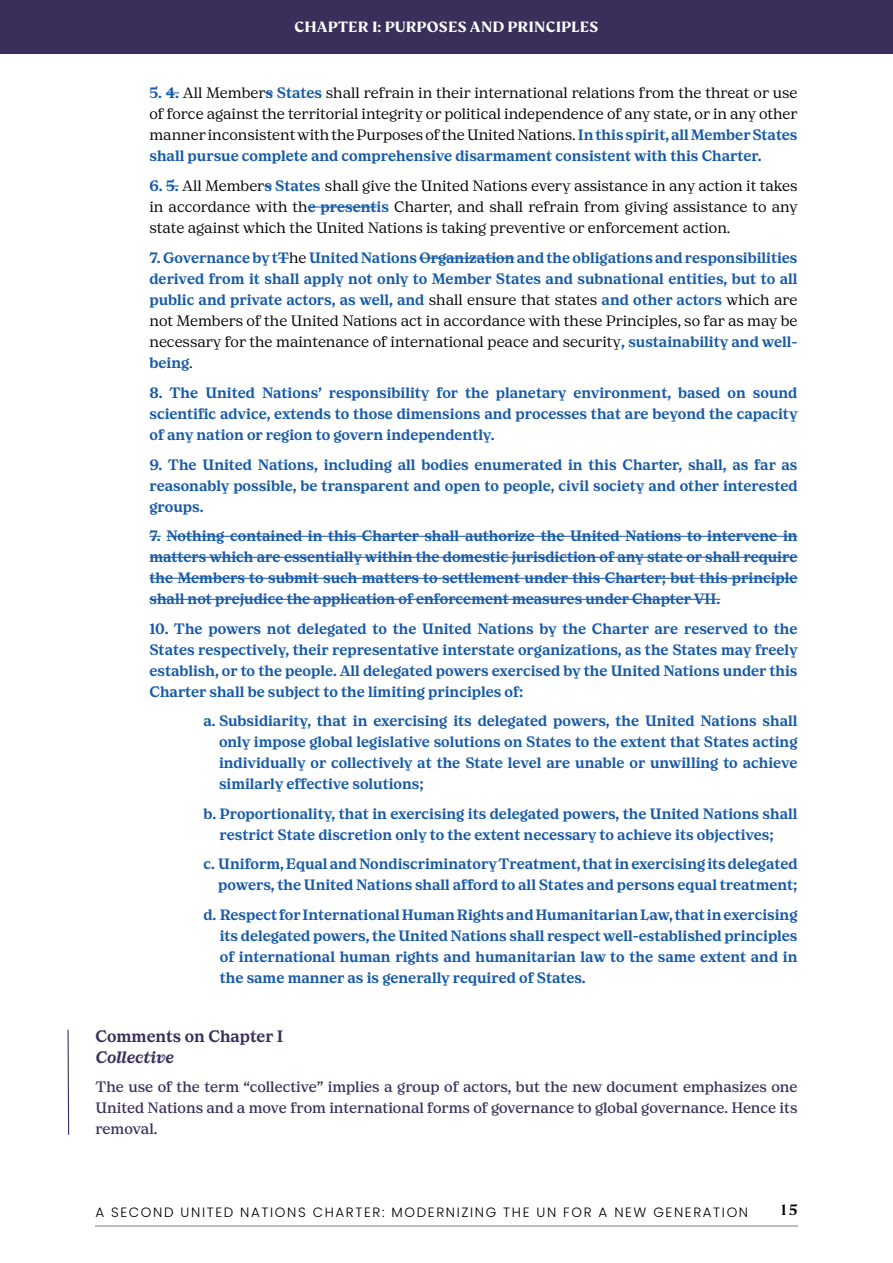
<style>
.page{position:relative;width:893px;height:1263px;background:#fff}
.page>*{position:absolute;margin:0;border:0;box-sizing:border-box;transform-origin:0 0}
.t1{font:700 16.5px "FS Kim Trial";color:#fff}
.t2{font:700 16.5px "Ernst";color:#392f5a}
.t3{font:italic 700 16.5px "Ernst";color:#392f5a}
.t4{font:500 16.5px "FS Kim Trial";color:#000}
.t5{font:700 15px/21px "Ernst";color:#165aa7;text-align:justify}
.t6{font:15px/21px "Ernst";color:#000;text-align:justify}
.t7{font:500 15px/21px "Ernst";color:#392f5a;text-align:justify}
.t8{font:300 13.5px "Poppins";letter-spacing:.12em;color:#000}
.s1{font-weight:700;color:#165aa7}
.s2{font-weight:400;color:#000}
</style>
<div class="page">
<svg style="left:166px;top:93px;width:13px;height:1px"></svg>
<svg style="left:166px;top:186px;width:13px;height:1px"></svg>
<hr style="left:308px;top:207px;width:69px;height:1px;background:#165aa7">
<hr style="left:419px;top:258px;width:95px;height:1px;background:#165aa7">
<svg style="left:149px;top:536px;width:12px;height:1px"></svg>
<hr style="left:166px;top:536px;width:631px;height:1px;background:#165aa7">
<hr style="left:149px;top:557px;width:648px;height:1px;background:#165aa7">
<hr style="left:149px;top:578px;width:648px;height:1px;background:#165aa7">
<hr style="left:149px;top:599px;width:571px;height:1px;background:#165aa7">
<svg style="left:67px;top:1029px;width:3px;height:106px"></svg>
<div style="left:0;top:0;width:893px;height:54px;background:#392f5a"></div>
<hr style="left:95px;top:1225px;width:702px;height:2px;background:#bebebe">
<p class="t1" style="left:295px;top:21px;width:305px">CHAPTER I: PURPOSES AND PRINCIPLES</p>
<p class="t6" style="left:149px;top:83px;width:650px"><span class="s1">5. 4.</span> All Member<span class="s1">s States</span> shall refrain in their international relations from the threat or use of force against the territorial integrity or political independence of any state, or in any other manner inconsistent with the Purposes of the United Nations. <span class="s1">In this spirit, all Member States shall pursue complete and comprehensive disarmament consistent with this Charter.</span></p>
<p class="t6" style="left:149px;top:176px;width:650px"><span class="s1">6. 5.</span> All Member<span class="s1">s States</span> shall give the United Nations every assistance in any action it takes in accordance with th<span class="s1">e presentis</span> Charter, and shall refrain from giving assistance to any state against which the United Nations is taking preventive or enforcement action.</p>
<p class="t5" style="left:149px;top:248px;width:650px">7. Governance by tT<span class="s2">he</span> United Nations Organization and the obligations and responsibilities derived from it shall apply not only to Member States and subnational entities, but to all public and private actors, as well, and <span class="s2">shall ensure that states</span> and other actors <span class="s2">which are not Members of the United Nations act in accordance with these Principles, so far as may be necessary for the maintenance of international peace and security</span>, sustainability and well&shy;being<span class="s2">.</span></p>
<p class="t5" style="left:149px;top:383px;width:650px">8. The United Nations’ responsibility for the planetary environment, based on sound scientific advice, extends to those dimensions and processes that are beyond the capacity of any nation or region to govern independently.</p>
<p class="t5" style="left:149px;top:455px;width:650px">9. The United Nations, including all bodies enumerated in this Charter, shall, as far as reasonably possible, be transparent and open to people, civil society and other interested groups.</p>
<p class="t5" style="left:149px;top:526px;width:650px">7. Nothing contained in this Charter shall authorize the United Nations to intervene in matters which are essentially within the domestic jurisdiction of any state or shall require the Members to submit such matters to settlement under this Charter; but this principle shall not prejudice the application of enforcement measures under Chapter VII.</p>
<p class="t5" style="left:149px;top:619px;width:650px">10. The powers not delegated to the United Nations by the Charter are reserved to the States respectively, their representative interstate organizations, as the States may freely establish, or to the people. All delegated powers exercised by the United Nations under this Charter shall be subject to the limiting principles of:</p>
<p class="t5" style="left:219px;top:711px;width:580px;text-indent:-16px">a. Subsidiarity, that in exercising its delegated powers, the United Nations shall only impose global legislative solutions on States to the extent that States acting individually or collectively at the State level are unable or unwilling to achieve similarly effective solutions;</p>
<p class="t5" style="left:203px;top:804px;width:595px;text-align:center">b. Proportionality, that in exercising its delegated powers, the United Nations shall restrict State discretion only to the extent necessary to achieve its objectives;</p>
<p class="t5" style="left:203px;top:854px;width:596px;text-align:right">c. Uniform, Equal and Nondiscriminatory Treatment, that in exercising its delegated powers, the United Nations shall afford to all States and persons equal treatment;</p>
<p class="t5" style="left:220px;top:905px;width:579px;text-indent:-16px">d. Respect for International Human Rights and Humanitarian Law, that in exercising its delegated powers, the United Nations shall respect well-established principles of international human rights and humanitarian law to the same extent and in the same manner as is generally required of States.</p>
<p class="t2" style="left:95px;top:1027px;width:189px">Comments on Chapter I</p>
<p class="t3" style="left:95px;top:1048px;width:80px">Collective</p>
<p class="t7" style="left:95px;top:1077px;width:704px">The use of the term “collective” implies a group of actors, but the new document emphasizes one United Nations and a move from international forms of governance to global governance. Hence its removal.</p>
<p class="t8" style="left:95px;top:1204px;width:654px">A SECOND UNITED NATIONS CHARTER: MODERNIZING THE UN FOR A NEW GENERATION</p>
<p class="t4" style="left:781px;top:1203px;width:18px">15</p>
</div>
